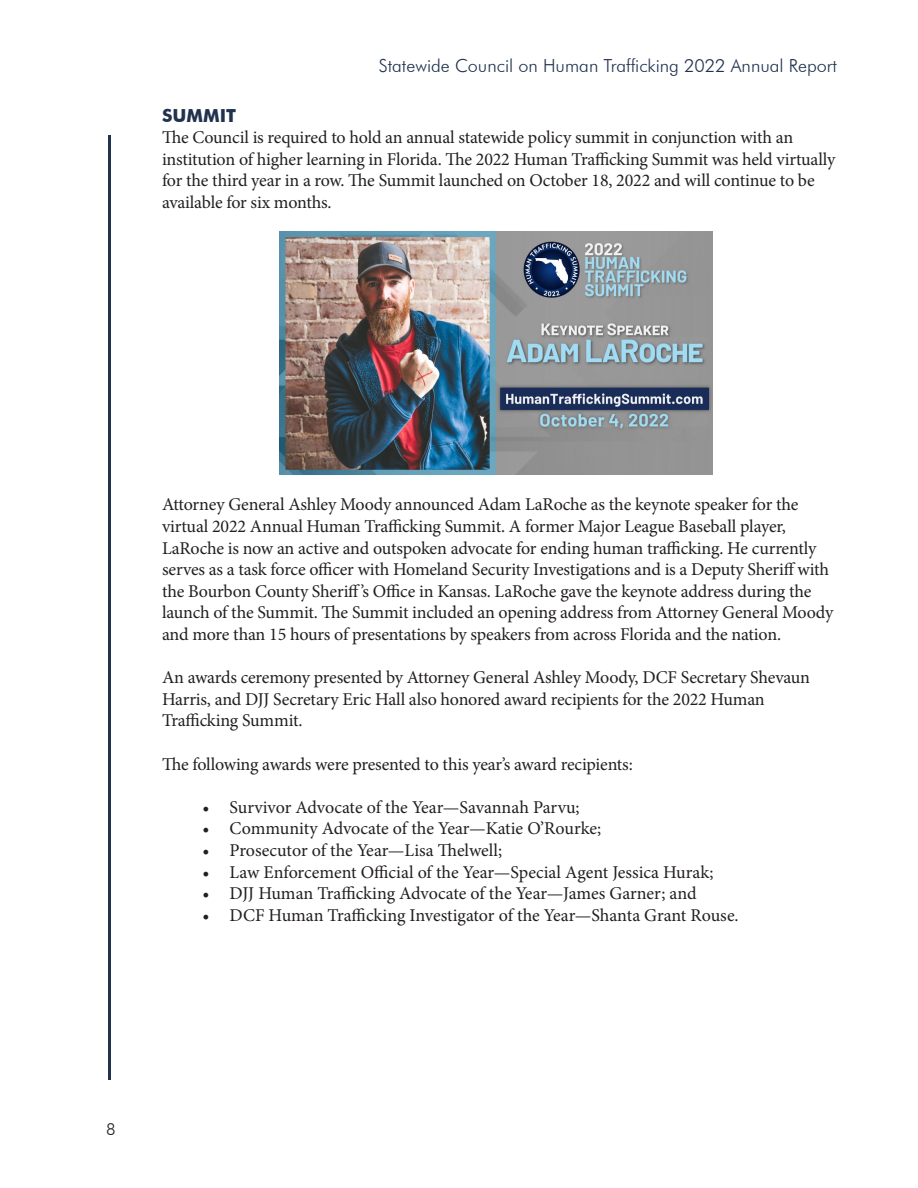
<style>
.page{position:relative;width:918px;height:1188px;background:#fff}
.page>*{position:absolute;margin:0;border:0;box-sizing:border-box;transform-origin:0 0}
.bullets{font:18px/21.6px "Minion Pro";letter-spacing:-.01em;color:#231f20}
.t1{font:300 18px "Futura BT";color:#21324f}
.Sub_header{font:700 18px "Futura BT";color:#21324f}
.t2{font:300 16.5px "Futura BT";color:#231f20}
</style>
<div class="page">
<hr style="left:108px;top:135px;width:3px;height:945px;background:#21324f">
<img style="left:280px;top:231px;width:433px;height:244px">
<p class="t1" style="left:379px;top:55px;width:460px">Statewide Council on Human Trafficking 2022 Annual Report</p>
<p class="Sub_header" style="left:162px;top:104px;width:76px">SUMMIT</p>
<p class="bullets" style="left:162px;top:127px;width:675px">The Council is required to hold an annual statewide policy summit in conjunction with an institution of higher learning in Florida. The 2022 Human Trafficking Summit was held virtually for the third year in a row. The Summit launched on October 18, 2022 and will continue to be available for six months.</p>
<p class="bullets" style="left:162px;top:494px;width:673px">Attorney General Ashley Moody announced Adam LaRoche as the keynote speaker for the virtual 2022 Annual Human Trafficking Summit. A former Major League Baseball player, LaRoche is now an active and outspoken advocate for ending human trafficking. He currently serves as a task force officer with Homeland Security Investigations and is a Deputy Sheriff with the Bourbon County Sheriff’s Office in Kansas. LaRoche gave the keynote address during the launch of the Summit. The Summit included an opening address from Attorney General Moody and more than 15 hours of presentations by speakers from across Florida and the nation.</p>
<p class="bullets" style="left:162px;top:667px;width:650px">An awards ceremony presented by Attorney General Ashley Moody, DCF Secretary Shevaun<br>Harris, and DJJ Secretary Eric Hall also honored award recipients for the 2022 Human<br>Trafficking Summit.</p>
<p class="bullets" style="left:162px;top:753px;width:472px">The following awards were presented to this year’s award recipients:</p>
<p class="bullets" style="left:202px;top:796px;width:379px">• Survivor Advocate of the Year—Savannah Parvu;</p>
<p class="bullets" style="left:202px;top:818px;width:400px">• Community Advocate of the Year—Katie O’Rourke;</p>
<p class="bullets" style="left:202px;top:840px;width:301px">• Prosecutor of the Year—Lisa Thelwell;</p>
<p class="bullets" style="left:202px;top:861px;width:513px">• Law Enforcement Official of the Year—Special Agent Jessica Hurak;</p>
<p class="bullets" style="left:202px;top:883px;width:496px">• DJJ Human Trafficking Advocate of the Year—James Garner; and</p>
<p class="bullets" style="left:202px;top:904px;width:538px">• DCF Human Trafficking Investigator of the Year—Shanta Grant Rouse.</p>
<p class="t2" style="left:106px;top:1119px;width:11px">8</p>
</div>
